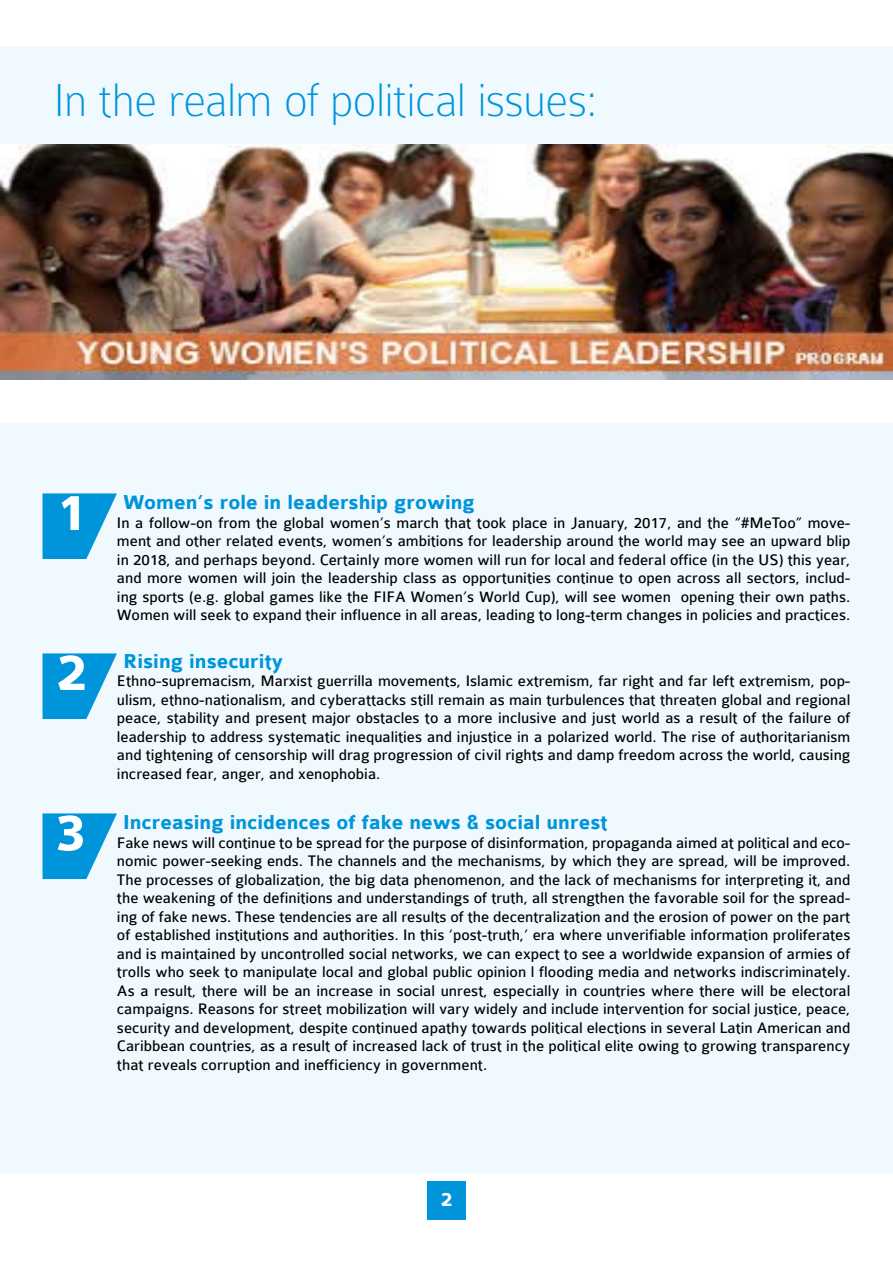
<style>
.page{position:relative;width:893px;height:1263px;background:#fff}
.page>*{position:absolute;margin:0;border:0;box-sizing:border-box;transform-origin:0 0}
.t1{font:700 55.5px "Colaborate";color:#fff}
.t2{font:100 49.5px "Colaborate";letter-spacing:-.015em;color:#0095da}
.t3{font:700 21.45px "Colaborate";color:#0095da}
.t4{font:700 21px "Colaborate";color:#fff}
.t5{font:16.35px/18.5px "Colaborate";color:#000;text-align:justify}
</style>
<div class="page">
<div style="left:0;top:46px;width:893px;height:148px;background:#eff9fe"></div>
<div style="left:0;top:423px;width:893px;height:749px;background:#eff9fe"></div>
<img style="left:0;top:144px;width:893px;height:235px">
<svg style="left:43px;top:493px;width:74px;height:66px"></svg>
<svg style="left:43px;top:653px;width:74px;height:66px"></svg>
<svg style="left:43px;top:813px;width:74px;height:66px"></svg>
<div style="left:427px;top:1182px;width:38px;height:38px;background:#0095da"></div>
<h2 class="t2" style="left:54px;top:75px;width:545px">In the realm of political issues:</h2>
<h1 class="t1" style="left:55px;top:483px;width:33px">1</h1>
<h3 class="t3" style="left:123px;top:491px;width:353px">Women’s role in leadership growing</h3>
<p class="t5" style="left:117px;top:513px;width:735px">In a follow-on from the global women’s march that took place in January, 2017, and the “#MeToo” move&shy;ment and other related events, women’s ambitions for leadership around the world may see an upward blip in 2018, and perhaps beyond. Certainly more women will run for local and federal office (in the US) this year, and more women will join the leadership class as opportunities continue to open across all sectors, includ&shy;ing sports (e.g. global games like the FIFA Women’s World Cup), will see women opening their own paths.<br>Women will seek to expand their influence in all areas, leading to long-term changes in policies and practices.</p>
<h1 class="t1" style="left:55px;top:643px;width:33px">2</h1>
<h3 class="t3" style="left:123px;top:650px;width:162px">Rising insecurity</h3>
<p class="t5" style="left:117px;top:672px;width:735px">Ethno-supremacism, Marxist guerrilla movements, Islamic extremism, far right and far left extremism, pop&shy;ulism, ethno-nationalism, and cyberattacks still remain as main turbulences that threaten global and regional peace, stability and present major obstacles to a more inclusive and just world as a result of the failure of leadership to address systematic inequalities and injustice in a polarized world. The rise of authoritarianism and tightening of censorship will drag progression of civil rights and damp freedom across the world, causing increased fear, anger, and xenophobia.</p>
<h1 class="t1" style="left:55px;top:803px;width:33px">3</h1>
<h3 class="t3" style="left:123px;top:811px;width:486px">Increasing incidences of fake news &amp; social unrest</h3>
<p class="t5" style="left:117px;top:833px;width:735px">Fake news will continue to be spread for the purpose of disinformation, propaganda aimed at political and eco&shy;nomic power-seeking ends. The channels and the mechanisms, by which they are spread, will be improved.<br>The processes of globalization, the big data phenomenon, and the lack of mechanisms for interpreting it, and the weakening of the definitions and understandings of truth, all strengthen the favorable soil for the spread&shy;ing of fake news. These tendencies are all results of the decentralization and the erosion of power on the part of established institutions and authorities. In this ‘post-truth,’ era where unverifiable information proliferates and is maintained by uncontrolled social networks, we can expect to see a worldwide expansion of armies of trolls who seek to manipulate local and global public opinion l flooding media and networks indiscriminately.<br>As a result, there will be an increase in social unrest, especially in countries where there will be electoral campaigns. Reasons for street mobilization will vary widely and include intervention for social justice, peace, security and development, despite continued apathy towards political elections in several Latin American and Caribbean countries, as a result of increased lack of trust in the political elite owing to growing transparency that reveals corruption and inefficiency in government.</p>
<p class="t4" style="left:441px;top:1188px;width:13px">2</p>
</div>
